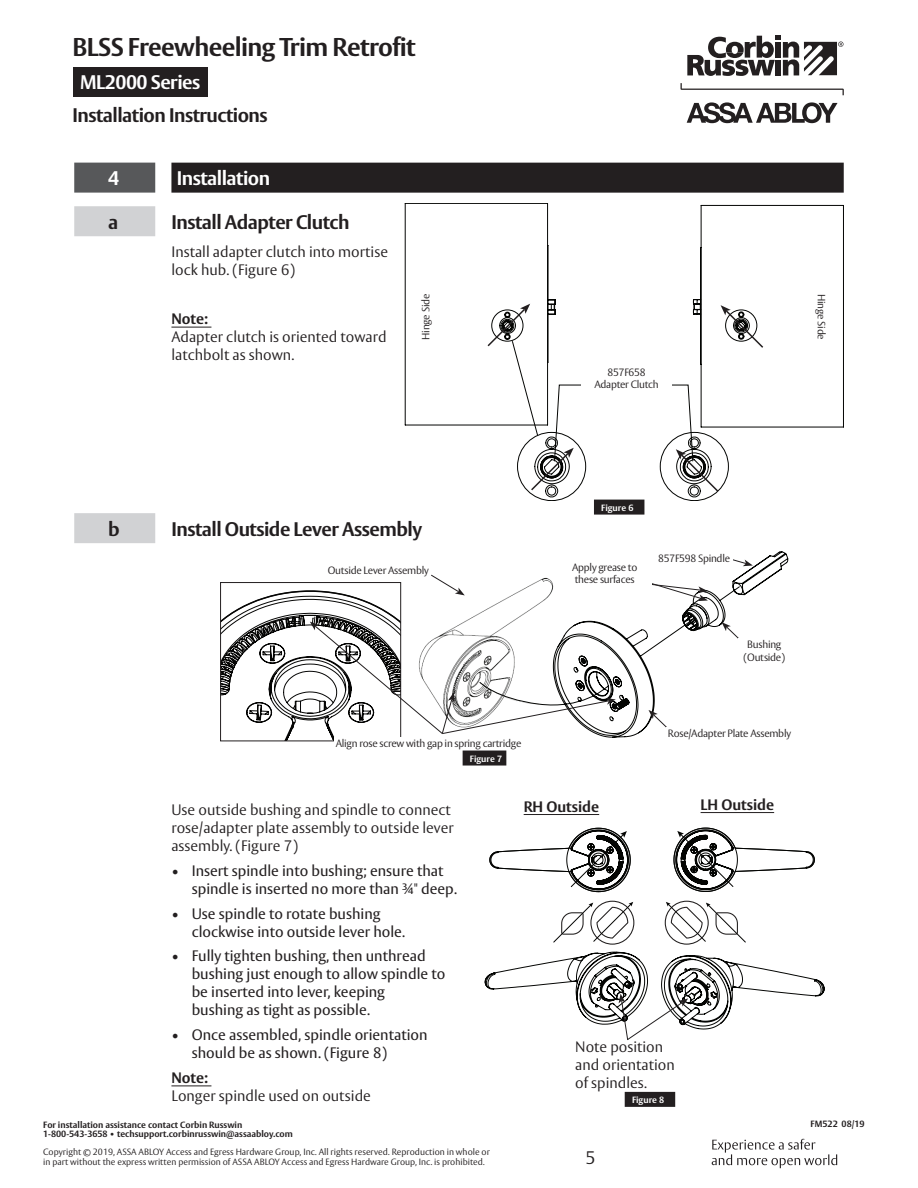
<style>
.page{position:relative;width:918px;height:1188px;background:#fff}
.page>*{position:absolute;margin:0;border:0;box-sizing:border-box;transform-origin:0 0}
.t1{font:700 25.5px "ASSA Vesta";letter-spacing:-.025em;color:#231f20}
.t2{font:700 19.5px "ASSA Vesta";letter-spacing:-.025em;color:#231f20}
.t3{font:700 19.5px "ASSA Vesta";letter-spacing:-.025em;color:#fff}
.t4{font:300 18px "ASSA Vesta";color:#231f20}
.t5{font:15px/18px "ASSA Vesta";color:#231f20}
.t6{font:300 15px/18px "ASSA Vesta";color:#231f20}
.t7{font:700 15px "ASSA Vesta";color:#231f20}
.t8{font:300 10.5px/12.6px "ASSA Vesta";letter-spacing:-.025em;color:#231f20;text-align:center}
.t9{font:300 9px/10.8px "ASSA Vesta";color:#231f20}
.t10{font:700 9px/9px "ASSA Vesta";color:#231f20}
.t11{font:700 9px "ASSA Vesta";color:#fff}
.s1{font-weight:300}
</style>
<div class="page">
<div style="left:73px;top:67px;width:135px;height:30px;background:#231f20"></div>
<svg style="left:681px;top:83px;width:163px;height:12px"></svg>
<svg style="left:687px;top:102px;width:151px;height:21px"></svg>
<svg style="left:687px;top:36px;width:156px;height:40px"></svg>
<svg style="left:712px;top:1139px;width:125px;height:29px"></svg>
<div style="left:74px;top:163px;width:81px;height:30px;background:#57585a"></div>
<div style="left:171px;top:163px;width:673px;height:30px;background:#231f20"></div>
<div style="left:74px;top:206px;width:81px;height:30px;background:#d1d2d4"></div>
<hr style="left:171px;top:327px;width:40px;height:1px;background:#231f20">
<div style="left:74px;top:513px;width:81px;height:30px;background:#d1d2d4"></div>
<div style="left:463px;top:751px;width:43px;height:15px;background:#231f20"></div>
<svg style="left:616px;top:552px;width:172px;height:186px"></svg>
<svg style="left:733px;top:556px;width:20px;height:10px"></svg>
<svg style="left:650px;top:582px;width:58px;height:19px"></svg>
<svg style="left:722px;top:622px;width:19px;height:19px"></svg>
<svg style="left:649px;top:710px;width:19px;height:18px"></svg>
<div style="left:738px;top:638px;width:52px;height:25px;background:#fff"></div>
<div style="left:666px;top:727px;width:127px;height:12px;background:#fff"></div>
<div style="left:655px;top:549px;width:78px;height:17px;background:#fff"></div>
<div style="left:558px;top:560px;width:94px;height:25px;background:#fff"></div>
<svg style="left:221px;top:574px;width:395px;height:167px"></svg>
<hr style="left:171px;top:1086px;width:40px;height:1px;background:#231f20">
<div style="left:594px;top:500px;width:50px;height:15px;background:#231f20"></div>
<svg style="left:405px;top:203px;width:345px;height:223px"></svg>
<div style="left:581px;top:366px;width:91px;height:25px;background:#fff"></div>
<div style="left:413px;top:272px;width:25px;height:90px;background:#fff"></div>
<svg style="left:486px;top:304px;width:98px;height:194px"></svg>
<svg style="left:663px;top:205px;width:181px;height:293px"></svg>
<div style="left:625px;top:1092px;width:50px;height:15px;background:#231f20"></div>
<svg style="left:489px;top:828px;width:142px;height:64px"></svg>
<svg style="left:674px;top:828px;width:141px;height:64px"></svg>
<hr style="left:524px;top:814px;width:75px;height:1px;background:#231f20">
<hr style="left:701px;top:812px;width:73px;height:1px;background:#231f20">
<svg style="left:485px;top:952px;width:339px;height:88px"></svg>
<svg style="left:554px;top:901px;width:80px;height:44px"></svg>
<svg style="left:665px;top:901px;width:81px;height:44px"></svg>
<h1 class="t1" style="left:73px;top:31px;width:345px">BLSS Freewheeling Trim Retrofit</h1>
<h2 class="t3" style="left:80px;top:70px;width:122px">ML2000 Series</h2>
<h2 class="t2" style="left:73px;top:103px;width:197px">Installation Instructions</h2>
<h2 class="t3" style="left:108px;top:166px;width:13px">4</h2>
<h2 class="t3" style="left:177px;top:166px;width:95px">Installation</h2>
<h2 class="t2" style="left:108px;top:210px;width:12px">a</h2>
<h2 class="t2" style="left:171px;top:210px;width:180px">Install Adapter Clutch</h2>
<p class="t6" style="left:171px;top:243px;width:218px">Install adapter clutch into mortise lock hub. (Figure 6)</p>
<p class="t7" style="left:171px;top:310px;width:38px">Note:</p>
<p class="t6" style="left:171px;top:329px;width:217px">Adapter clutch is oriented toward latchbolt as shown.</p>
<p class="t8" style="left:420px;top:340px;width:47px;rotate:-90deg">Hinge Side</p>
<p class="t8" style="left:594px;top:366px;width:66px">857F658<br>Adapter Clutch</p>
<p class="t8" style="left:827px;top:294px;width:47px;rotate:90deg">Hinge Side</p>
<h2 class="t2" style="left:108px;top:517px;width:13px">b</h2>
<h2 class="t2" style="left:171px;top:517px;width:252px">Install Outside Lever Assembly</h2>
<p class="t8" style="left:328px;top:564px;width:103px">Outside Lever Assembly</p>
<p class="t11" style="left:601px;top:502px;width:34px">Figure 6</p>
<p class="t8" style="left:572px;top:561px;width:67px;text-align:left">Apply grease to these surfaces</p>
<p class="t8" style="left:658px;top:552px;width:73px">857F598 Spindle</p>
<p class="t8" style="left:744px;top:639px;width:43px">Bushing (Outside)</p>
<p class="t8" style="left:336px;top:738px;width:187px">Align rose screw with gap in spring cartridge</p>
<p class="t11" style="left:470px;top:753px;width:34px">Figure 7</p>
<p class="t8" style="left:668px;top:728px;width:125px">Rose/Adapter Plate Assembly</p>
<p class="t6" style="left:171px;top:802px;width:284px">Use outside bushing and spindle to connect rose/adapter plate assembly to outside lever assembly. (Figure 7)</p>
<p class="t5" style="left:192px;top:862px;width:267px;text-indent:-20px">• Insert spindle into bushing; ensure that spindle is inserted no more than ¾<span class="s1">"</span> deep.</p>
<p class="t5" style="left:192px;top:905px;width:215px;text-indent:-20px">• Use spindle to rotate bushing clockwise into outside lever hole.</p>
<p class="t5" style="left:192px;top:948px;width:255px;text-indent:-20px">• Fully tighten bushing, then unthread bushing just enough to allow spindle to be inserted into lever, keeping<br>bushing as tight as possible.</p>
<p class="t5" style="left:192px;top:1027px;width:237px;text-indent:-20px">• Once assembled, spindle orientation should be as shown. (Figure 8)</p>
<p class="t7" style="left:171px;top:1068px;width:38px">Note:</p>
<p class="t6" style="left:171px;top:1087px;width:201px">Longer spindle used on outside</p>
<p class="t10" style="left:43px;top:1121px;width:251px">For installation assistance contact Corbin Russwin<br>1-800-543-3658 • techsupport.corbinrusswin@assaabloy.com</p>
<p class="t9" style="left:43px;top:1147px;width:448px">Copyright © 2019, ASSA ABLOY Access and Egress Hardware Group, Inc. All rights reserved. Reproduction in whole or in part without the express written permission of ASSA ABLOY Access and Egress Hardware Group, Inc. is prohibited.</p>
<p class="t7" style="left:524px;top:797px;width:77px">RH Outside</p>
<p class="t7" style="left:701px;top:795px;width:75px">LH Outside</p>
<p class="t6" style="left:575px;top:1038px;width:101px">Note position and orientation of spindles.</p>
<p class="t4" style="left:585px;top:1147px;width:12px">5</p>
<p class="t11" style="left:632px;top:1095px;width:34px">Figure 8</p>
<p class="t10" style="left:811px;top:1120px;width:56px">FM522 08/19</p>
</div>
